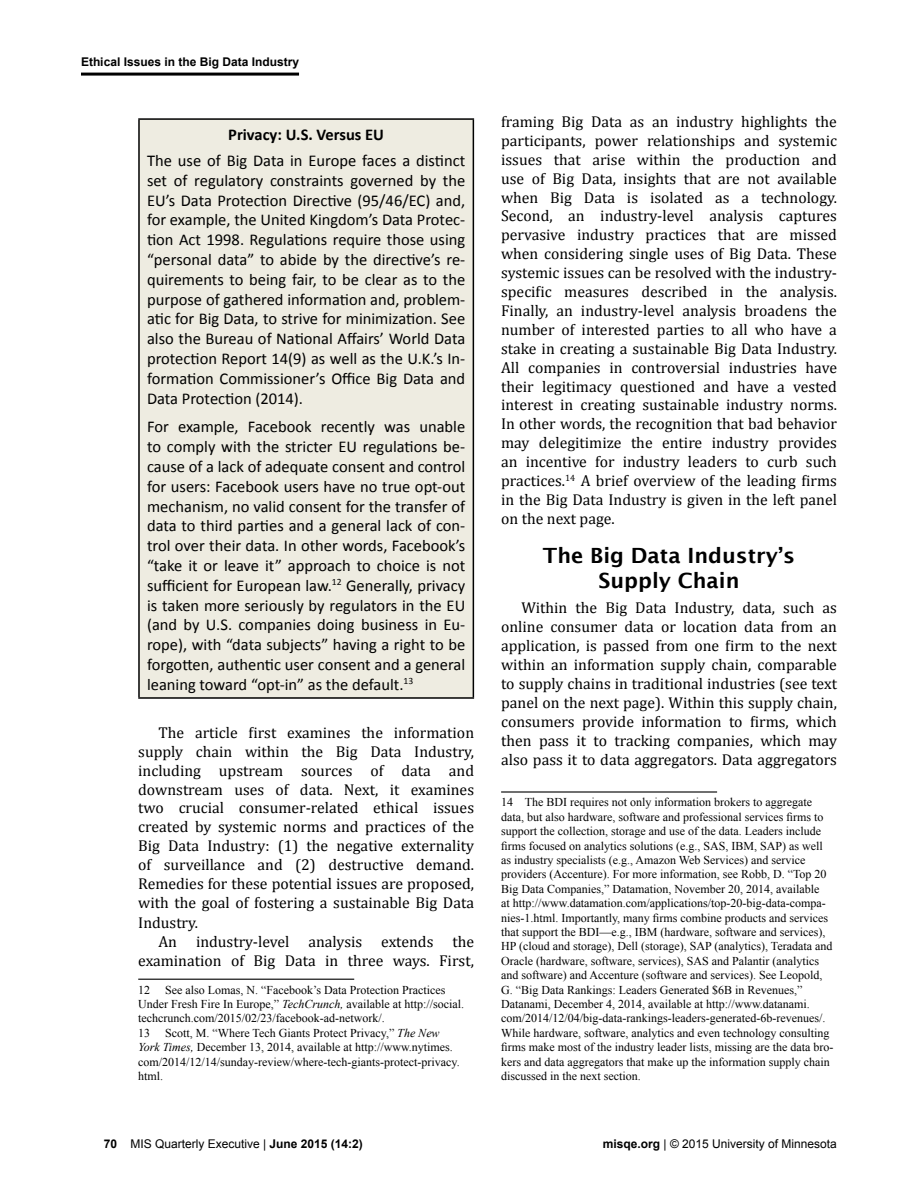
<style>
.page{position:relative;width:918px;height:1188px;background:#fff}
.page>*{position:absolute;margin:0;border:0;box-sizing:border-box;transform-origin:0 0}
.t1{font:600 21px/25.2px "Lucida Sans";color:#000;text-align:center}
.t2{font:16.5px/19.8px "Calibri";color:#000;text-align:justify}
.t3{font:700 16.5px "Calibri";color:#000}
.t4{font:15.75px/18.9px "Cambria";color:#000;text-align:justify}
.t5{font:12px/14.4px "Times New Roman";color:#000}
.t6{font:12px "Arial";color:#000}
.t7{font:700 12px "Arial";color:#000}
.s1{font-style:italic}
.s2{font-weight:700}
</style>
<div class="page">
<hr style="left:81px;top:73px;width:218px;height:3px;background:#000">
<hr style="left:138px;top:979px;width:216px;height:1px;background:#000">
<hr style="left:501px;top:791px;width:216px;height:2px;background:#000">
<div style="left:139px;top:119px;width:334px;height:579px;background:#eeece1"></div>
<hr style="left:138px;top:118px;width:336px;height:2px;background:#000">
<hr style="left:138px;top:120px;width:2px;height:577px;background:#000">
<hr style="left:473px;top:120px;width:1px;height:577px;background:#000">
<hr style="left:138px;top:697px;width:336px;height:2px;background:#000">
<p class="t7" style="left:81px;top:54px;width:220px">Ethical Issues in the Big Data Industry</p>
<p class="t3" style="left:228px;top:124px;width:157px">Privacy: U.S. Versus EU</p>
<p class="t2" style="left:147px;top:151px;width:320px">The use of Big Data in Europe faces a distinct set of regulatory constraints governed by the EU’s Data Protection Directive (95/46/EC) and, for example, the United Kingdom’s Data Protec&shy;tion Act 1998. Regulations require those using “personal data” to abide by the directive’s re&shy;quirements to being fair, to be clear as to the purpose of gathered information and, problem&shy;atic for Big Data, to strive for minimization. See also the Bureau of National Affairs’ World Data protection Report 14(9) as well as the U.K.’s In&shy;formation Commissioner’s Office Big Data and Data Protection (2014).</p>
<p class="t2" style="left:147px;top:417px;width:320px">For example, Facebook recently was unable to comply with the stricter EU regulations be&shy;cause of a lack of adequate consent and control for users: Facebook users have no true opt-out mechanism, no valid consent for the transfer of data to third parties and a general lack of con&shy;trol over their data. In other words, Facebook’s “take it or leave it” approach to choice is not sufficient for European law.<sup>12</sup> Generally, privacy is taken more seriously by regulators in the EU (and by U.S. companies doing business in Eu&shy;rope), with “data subjects” having a right to be forgotten, authentic user consent and a general leaning toward “opt-in” as the default.<sup>13</sup></p>
<p class="t4" style="left:138px;top:723px;width:337px;text-indent:20px">The article first examines the information supply chain within the Big Data Industry, including upstream sources of data and downstream uses of data. Next, it examines two crucial consumer-related ethical issues created by systemic norms and practices of the Big Data Industry: (1) the negative externality of surveillance and (2) destructive demand.<br>Remedies for these potential issues are proposed, with the goal of fostering a sustainable Big Data Industry. <sup>1213</sup></p>
<p class="t4" style="left:138px;top:932px;width:337px;text-align:right">An industry-level analysis extends the examination of Big Data in three ways. First,</p>
<p class="t5" style="left:138px;top:982px;width:13px">12</p>
<p class="t5" style="left:138px;top:982px;width:327px;text-indent:27px">See also Lomas, N. “Facebook’s Data Protection Practices Under Fresh Fire In Europe,” <span class="s1">TechCrunch,</span> available at http://social. techcrunch.com/2015/02/23/facebook-ad-network/.<br>13</p>
<p class="t5" style="left:138px;top:1025px;width:323px;text-indent:27px">Scott, M. “Where Tech Giants Protect Privacy,” <span class="s1">The New York Times,</span> December 13, 2014, available at http://www.nytimes. com/2014/12/14/sunday-review/where-tech-giants-protect-privacy. html.</p>
<p class="t4" style="left:501px;top:112px;width:337px">framing Big Data as an industry highlights the participants, power relationships and systemic issues that arise within the production and use of Big Data, insights that are not available when Big Data is isolated as a technology.<br>Second, an industry-level analysis captures pervasive industry practices that are missed when considering single uses of Big Data. These systemic issues can be resolved with the industry&shy;specific measures described in the analysis.<br>Finally, an industry-level analysis broadens the number of interested parties to all who have a stake in creating a sustainable Big Data Industry.<br>All companies in controversial industries have their legitimacy questioned and have a vested interest in creating sustainable industry norms.<br>In other words, the recognition that bad behavior may delegitimize the entire industry provides an incentive for industry leaders to curb such practices.<sup>14</sup> A brief overview of the leading firms in the Big Data Industry is given in the left panel on the next page.</p>
<h1 class="t1" style="left:543px;top:542px;width:254px">The Big Data Industry’s<br>Supply Chain</h1>
<p class="t4" style="left:501px;top:598px;width:337px;text-indent:20px">Within the Big Data Industry, data, such as online consumer data or location data from an application, is passed from one firm to the next within an information supply chain, comparable to supply chains in traditional industries (see text panel on the next page). Within this supply chain, consumers provide information to firms, which then pass it to tracking companies, which may also pass it to data aggregators. Data aggregators</p>
<p class="t5" style="left:501px;top:795px;width:334px">14 The BDI requires not only information brokers to aggregate data, but also hardware, software and professional services firms to support the collection, storage and use of the data. Leaders include firms focused on analytics solutions (e.g., SAS, IBM, SAP) as well as industry specialists (e.g., Amazon Web Services) and service providers (Accenture). For more information, see Robb, D. “Top 20<br>Big Data Companies,” Datamation, November 20, 2014, available<br>at http://www.datamation.com/applications/top-20-big-data-compa&shy;nies-1.html. Importantly, many firms combine products and services that support the BDI—e.g., IBM (hardware, software and services), HP (cloud and storage), Dell (storage), SAP (analytics), Teradata and Oracle (hardware, software, services), SAS and Palantir (analytics and software) and Accenture (software and services). See Leopold, G. “Big Data Rankings: Leaders Generated $6B in Revenues,” Datanami, December 4, 2014, available at http://www.datanami. com/2014/12/04/big-data-rankings-leaders-generated-6b-revenues/.<br>While hardware, software, analytics and even technology consulting firms make most of the industry leader lists, missing are the data bro&shy;kers and data aggregators that make up the information supply chain discussed in the next section.</p>
<p class="t6" style="left:104px;top:1136px;width:261px"><span class="s2">70</span> MIS Quarterly Executive | <span class="s2">June 2015 (14:2)</span></p>
<p class="t6" style="left:603px;top:1136px;width:236px"><span class="s2">misqe.org</span> | © 2015 University of Minnesota</p>
</div>
